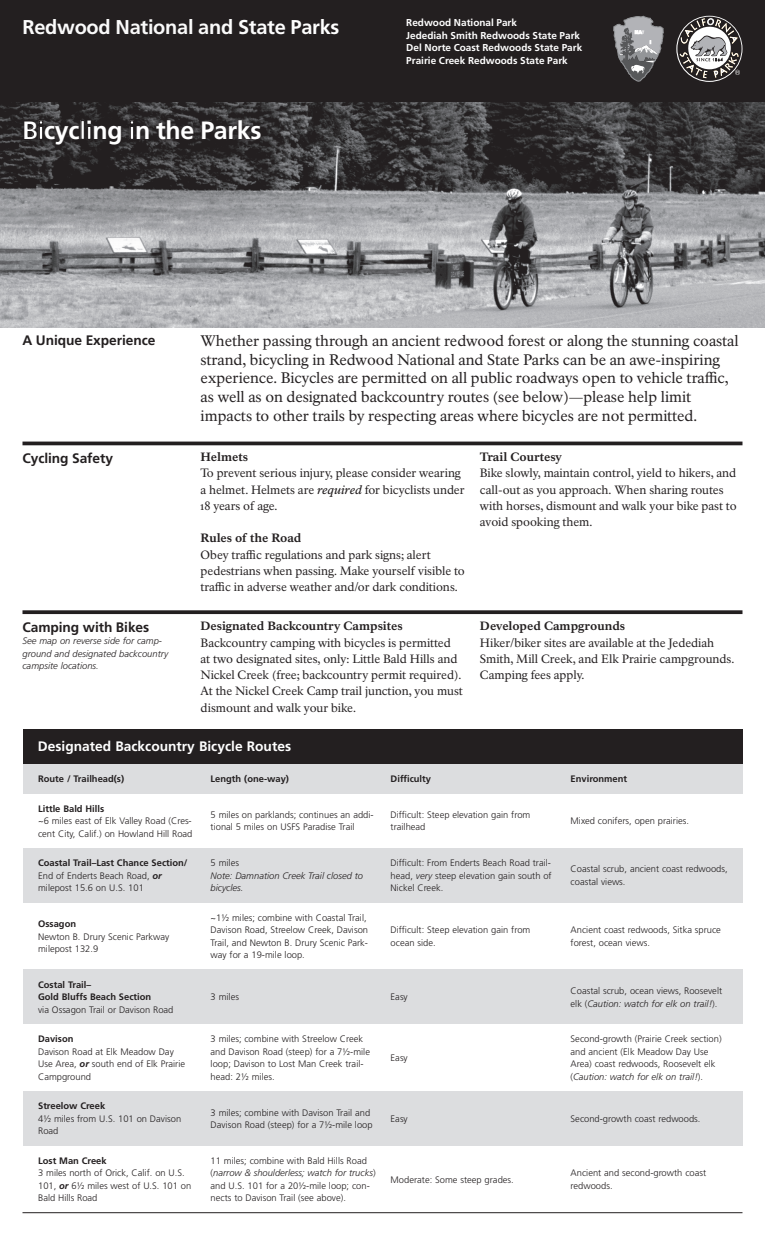
<style>
.page{position:relative;width:765px;height:1260px;background:#fff}
.page>*{position:absolute;margin:0;border:0;box-sizing:border-box;transform-origin:0 0}
.t1{font:700 25px "Frutiger LT Std";letter-spacing:-.015em;color:#fff}
.t2{font:700 20px "Frutiger LT Std";letter-spacing:-.015em;color:#fff}
.t3{font:15px/18.8px "NPS Rawlinson OT Old";color:#231f20}
.t4{font:700 13.75px "Frutiger LT Std";letter-spacing:-.005em;color:#231f20}
.t5{font:700 13.75px "Frutiger LT Std";color:#fff}
.t6{font:11.88px/16.2px "NPS Rawlinson OT Old";letter-spacing:-.005em;color:#231f20}
.t7{font:800 11.88px "NPS Rawlinson OT Old";color:#231f20}
.t8{font:700 10px/12.5px "Frutiger LT Std";color:#fff}
.t9{font:300 9.38px/12.5px "Frutiger LT Std";color:#231f20}
.t10{font:italic 300 9.38px/12.5px "Frutiger LT Std";color:#231f20}
.t11{font:700 9.38px/12.5px "Frutiger LT Std";color:#231f20}
.s1{font-family:"NPS Rawlinson OT Old Med Itali"}
.s2{font-weight:700}
.s3{font-weight:700;font-style:italic}
.s4{font-style:italic}
.s5{font-style:normal}
</style>
<div class="page">
<hr style="left:22px;top:442px;width:720px;height:3px;background:#231f20">
<svg style="left:22px;top:610px;width:720px;height:4px;background:#343031"></svg>
<div style="left:23px;top:764px;width:180px;height:29px;background:#dcdddf"></div>
<div style="left:203px;top:764px;width:180px;height:29px;background:#dcdddf"></div>
<div style="left:383px;top:764px;width:180px;height:29px;background:#dcdddf"></div>
<div style="left:563px;top:764px;width:180px;height:29px;background:#dcdddf"></div>
<div style="left:23px;top:848px;width:180px;height:55px;background:#dcdddf"></div>
<div style="left:203px;top:848px;width:180px;height:55px;background:#dcdddf"></div>
<div style="left:383px;top:848px;width:180px;height:55px;background:#dcdddf"></div>
<div style="left:563px;top:848px;width:180px;height:55px;background:#dcdddf"></div>
<div style="left:23px;top:970px;width:180px;height:54px;background:#dcdddf"></div>
<div style="left:203px;top:970px;width:180px;height:54px;background:#dcdddf"></div>
<div style="left:383px;top:970px;width:180px;height:54px;background:#dcdddf"></div>
<div style="left:563px;top:970px;width:180px;height:54px;background:#dcdddf"></div>
<div style="left:23px;top:1091px;width:180px;height:55px;background:#dcdddf"></div>
<div style="left:203px;top:1091px;width:180px;height:55px;background:#dcdddf"></div>
<div style="left:383px;top:1091px;width:180px;height:55px;background:#dcdddf"></div>
<div style="left:563px;top:1091px;width:180px;height:55px;background:#dcdddf"></div>
<hr style="left:22px;top:1212px;width:720px;height:1px;background:#231f20">
<img style="left:0;top:102px;width:765px;height:226px">
<div style="left:0;top:0;width:765px;height:102px;background:#231f20"></div>
<svg style="left:613px;top:16px;width:51px;height:66px;background:#737375"></svg>
<svg style="left:677px;top:17px;width:65px;height:64px"></svg>
<svg style="left:680px;top:18px;width:60px;height:60px"></svg>
<div style="left:0;top:4px;width:370px;height:255px;background:#231f20;opacity:.75"></div>
<div style="left:19px;top:115px;width:248px;height:36px;background:#231f20;opacity:.75"></div>
<div style="left:39px;top:126px;width:4px;height:14px;border:1px solid #231f20"></div>
<svg style="left:28px;top:121px;width:15px;height:16px"></svg>
<div style="left:81px;top:120px;width:4px;height:20px;border:1px solid #231f20"></div>
<div style="left:87px;top:126px;width:4px;height:14px;border:1px solid #231f20"></div>
<div style="left:130px;top:126px;width:4px;height:14px;border:1px solid #231f20"></div>
<svg style="left:130px;top:121px;width:4px;height:3px"></svg>
<div style="left:23px;top:729px;width:720px;height:35px;background:#231f20"></div>
<h2 class="t2" style="left:22px;top:15px;width:318px">Redwood National and State Parks</h2>
<p class="t8" style="left:406px;top:16px;width:178px">Redwood National Park<br>Jedediah Smith Redwoods State Park<br>Del Norte Coast Redwoods State Park<br>Prairie Creek Redwoods State Park</p>
<h1 class="t1" style="left:23px;top:116px;width:240px">Bicycling in the Parks</h1>
<h3 class="t4" style="left:22px;top:332px;width:134px">A Unique Experience</h3>
<p class="t3" style="left:201px;top:332px;width:539px">Whether passing through an ancient redwood forest or along the stunning coastal strand, bicycling in Redwood National and State Parks can be an awe-inspiring experience. Bicycles are permitted on all public roadways open to vehicle trafc, as well as on designated backcountry routes (see below)—please help limit impacts to other trails by respecting areas where bicycles are not permitted.</p>
<h3 class="t4" style="left:22px;top:450px;width:92px">Cycling Safety</h3>
<p class="t7" style="left:201px;top:450px;width:49px">Helmets</p>
<p class="t6" style="left:201px;top:465px;width:266px">To prevent serious injury, please consider wearing a helmet. Helmets are <span class="s1">required</span> for bicyclists under<br>18 years of age.</p>
<p class="t7" style="left:201px;top:531px;width:102px">Rules of the Road</p>
<p class="t6" style="left:201px;top:547px;width:266px">Obey trafc regulations and park signs; alert pedestrians when passing. Make yourself visible to trafc in adverse weather and/or dark conditions.</p>
<p class="t7" style="left:480px;top:450px;width:84px">Trail Courtesy</p>
<p class="t6" style="left:480px;top:465px;width:258px">Bike slowly, maintain control, yield to hikers, and call-out as you approach. When sharing routes with horses, dismount and walk your bike past to avoid spooking them.</p>
<h3 class="t4" style="left:22px;top:619px;width:128px">Camping with Bikes</h3>
<p class="t10" style="left:22px;top:635px;width:147px">See map on reverse side for camp&shy;ground and designated backcountry campsite locations.</p>
<p class="t7" style="left:201px;top:619px;width:204px">Designated Backcountry Campsites</p>
<p class="t6" style="left:201px;top:634px;width:264px">Backcountry camping with bicycles is permitted at two designated sites, only: Little Bald Hills and Nickel Creek (free; backcountry permit required).<br>At the Nickel Creek Camp trail junction, you must dismount and walk your bike.</p>
<p class="t7" style="left:480px;top:619px;width:147px">Developed Campgrounds</p>
<p class="t6" style="left:480px;top:634px;width:256px">Hiker/biker sites are available at the Jedediah<br>Smith, Mill Creek, and Elk Prairie campgrounds.<br>Camping fees apply.</p>
<h3 class="t5" style="left:38px;top:738px;width:255px">Designated Backcountry Bicycle Routes</h3>
<p class="t11" style="left:38px;top:773px;width:88px">Route / Trailhead(s)</p>
<p class="t11" style="left:38px;top:802px;width:68px">Little Bald Hills</p>
<p class="t9" style="left:38px;top:815px;width:156px">~6 miles east of Elk Valley Road (Cres&shy;cent City, Calif.) on Howland Hill Road</p>
<p class="t9" style="left:38px;top:857px;width:151px"><span class="s2">Coastal Trail–Last Chance Section/<br></span>End of Enderts Beach Road, <span class="s3">or </span>milepost 15.6 on U.S. 101</p>
<p class="t11" style="left:38px;top:918px;width:40px">Ossagon</p>
<p class="t9" style="left:38px;top:930px;width:133px">Newton B. Drury Scenic Parkway milepost 132.9</p>
<p class="t11" style="left:38px;top:978px;width:115px">Costal Trail–<br>Gold Bluffs Beach Section</p>
<p class="t9" style="left:38px;top:1003px;width:137px">via Ossagon Trail or Davison Road</p>
<p class="t11" style="left:38px;top:1033px;width:37px">Davison</p>
<p class="t9" style="left:38px;top:1046px;width:149px">Davison Road at Elk Meadow Day<br>Use Area, <span class="s3">or</span> south end of Elk Prairie<br>Campground</p>
<p class="t11" style="left:38px;top:1100px;width:69px">Streelow Creek</p>
<p class="t9" style="left:38px;top:1113px;width:145px">41 miles from U.S. 101 on Davison<br>Road</p>
<p class="t11" style="left:211px;top:773px;width:80px">Length (one-way)</p>
<p class="t9" style="left:211px;top:809px;width:165px">5 miles on parklands; continues an addi&shy;tional 5 miles on USFS Paradise Trail</p>
<p class="t9" style="left:211px;top:857px;width:30px">5 miles</p>
<p class="t10" style="left:211px;top:869px;width:154px">Note: Damnation Creek Trail closed to bicycles.</p>
<p class="t9" style="left:211px;top:911px;width:159px">~11 miles; combine with Coastal Trail, Davison Road, Streelow Creek, Davison Trail, and Newton B. Drury Scenic Park&shy;way for a 19-mile loop.</p>
<p class="t9" style="left:211px;top:991px;width:30px">3 miles</p>
<p class="t9" style="left:211px;top:1033px;width:161px">3 miles; combine with Streelow Creek and Davison Road (steep) for a 71-mile loop; Davison to Lost Man Creek trail&shy;head: 21 miles.</p>
<p class="t9" style="left:211px;top:1106px;width:164px">3 miles; combine with Davison Trail and<br>Davison Road (steep) for a 71-mile loop</p>
<p class="t11" style="left:391px;top:773px;width:42px">Diffculty</p>
<p class="t9" style="left:391px;top:809px;width:141px">Diffcult: Steep elevation gain from trailhead</p>
<p class="t9" style="left:391px;top:857px;width:163px;text-align:justify">Diffcult: From Enderts Beach Road trail&shy;head, <span class="s4">very</span> steep elevation gain south of Nickel Creek.</p>
<p class="t9" style="left:391px;top:924px;width:141px">Diffcult: Steep elevation gain from ocean side.</p>
<p class="t9" style="left:391px;top:991px;width:19px">Easy</p>
<p class="t9" style="left:391px;top:1052px;width:19px">Easy</p>
<p class="t9" style="left:391px;top:1112px;width:19px">Easy</p>
<p class="t11" style="left:571px;top:773px;width:58px">Environment</p>
<p class="t9" style="left:571px;top:815px;width:120px">Mixed conifers, open prairies.</p>
<p class="t9" style="left:571px;top:863px;width:159px">Coastal scrub, ancient coast redwoods, coastal views.</p>
<p class="t9" style="left:571px;top:924px;width:152px">Ancient coast redwoods, Sitka spruce forest, ocean views.</p>
<p class="t9" style="left:571px;top:985px;width:153px">Coastal scrub, ocean views, Roosevelt elk (<span class="s4">Caution: watch for elk on trail!</span>).</p>
<p class="t9" style="left:571px;top:1033px;width:152px">Second-growth (Prairie Creek section) and ancient (Elk Meadow Day Use Area) coast redwoods, Roosevelt elk (<span class="s4">Caution: watch for elk on trail!</span>).</p>
<p class="t9" style="left:571px;top:1112px;width:131px">Second-growth coast redwoods.</p>
<p class="t11" style="left:38px;top:1154px;width:70px">Lost Man Creek</p>
<p class="t9" style="left:211px;top:1155px;width:158px">11 miles; combine with Bald Hills Road</p>
<p class="t9" style="left:38px;top:1167px;width:155px">3 miles north of Orick, Calif. on U.S.<br>101, <span class="s3">or</span> 61 miles west of U.S. 101 on</p>
<p class="t10" style="left:211px;top:1167px;width:167px"><span class="s5">(</span>narrow &amp; shoulderless; watch for trucks<span class="s5">) and U.S. 101 for a 201-mile loop; con-</span></p>
<p class="t9" style="left:391px;top:1173px;width:125px">Moderate: Some steep grades.</p>
<p class="t9" style="left:571px;top:1167px;width:137px">Ancient and second-growth coast redwoods.</p>
<p class="t9" style="left:38px;top:1192px;width:61px">Bald Hills Road</p>
<p class="t9" style="left:211px;top:1192px;width:137px">nects to Davison Trail (see above).</p>
</div>
